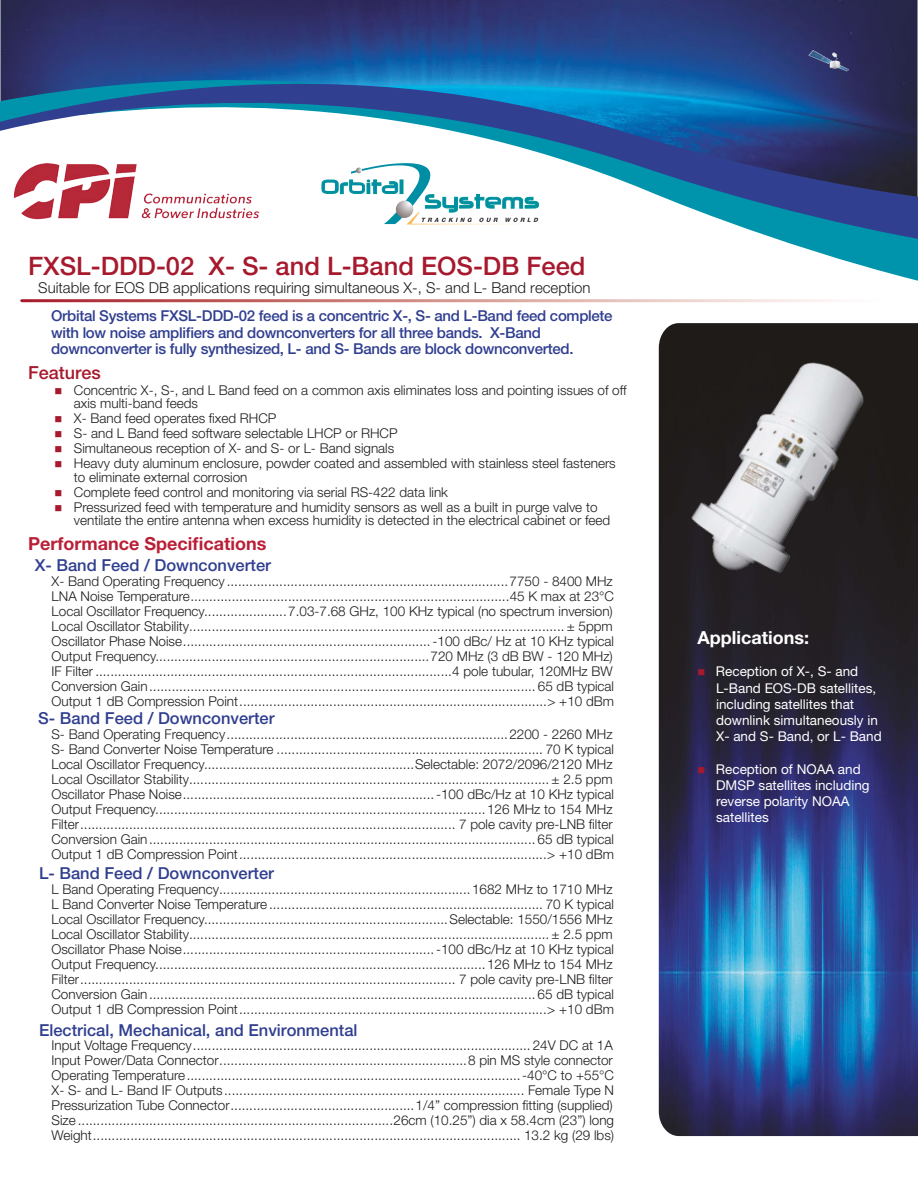
<style>
.page{position:relative;width:918px;height:1188px;background:#fff}
.page>*{position:absolute;margin:0;border:0;box-sizing:border-box;transform-origin:0 0}
.t1{font:500 25.5px "Helvetica Neue LT Std";color:#a7192d}
.t2{font:700 18px "Helvetica Neue LT Std";color:#b92038}
.t3{font:700 18px "Helvetica Neue LT Std";color:#fff}
.t4{font:500 18px "Helvetica Neue LT Std";color:#a7192d}
.t5{font:500 16.5px "Helvetica Neue LT Std";color:#303e90}
.t6{font:500 15px/16.5px "Helvetica Neue LT Std";letter-spacing:-.02em;color:#303e90}
.t7{font:300 15px "Helvetica Neue LT Std";color:#1f1b1b}
.t8{font:300 13.5px/15px "Helvetica Neue LT Std";color:#1f1b1b;text-align:justify}
.t9{font:13.5px/16.2px "Helvetica Neue LT Std";color:#fff}
.s1{color:#a7192d}
</style>
<div class="page">
<img style="left:0;top:0;width:918px;height:56px">
<svg style="left:777px;top:239px;width:141px;height:42px;fill:#0094ac"></svg>
<svg style="left:0;top:56px;width:918px;height:183px"></svg>
<svg style="left:20px;top:299px;width:863px;height:3px"></svg>
<img style="left:752px;top:0;width:154px;height:127px">
<svg style="left:322px;top:163px;width:217px;height:61px"></svg>
<img style="left:659px;top:323px;width:259px;height:813px">
<img style="left:677px;top:339px;width:208px;height:255px">
<h1 class="t1" style="left:28px;top:251px;width:559px">FXSL-DDD-02 X- S- and L-Band EOS-DB Feed</h1>
<p class="t7" style="left:38px;top:279px;width:554px">Suitable for EOS DB applications requiring simultaneous X-, S- and L- Band reception</p>
<p class="t6" style="left:51px;top:308px;width:563px">Orbital Systems FXSL-DDD-02 feed is a concentric X-, S- and L-Band feed complete with low noise amplifiers and downconverters for all three bands. X-Band downconverter is fully synthesized, L- and S- Bands are block downconverted.</p>
<h2 class="t4" style="left:28px;top:362px;width:74px">Features</h2>
<p class="t8" style="left:74px;top:383px;width:554px;line-height:13.5px;text-indent:-20px"><span class="s1">■</span> Concentric X-, S-, and L Band feed on a common axis eliminates loss and pointing issues of off axis multi-band feeds</p>
<p class="t8" style="left:54px;top:411px;width:224px"><span class="s1">■</span> X- Band feed operates fixed RHCP</p>
<p class="t8" style="left:54px;top:426px;width:345px"><span class="s1">■</span> S- and L Band feed software selectable LHCP or RHCP</p>
<p class="t8" style="left:54px;top:441px;width:341px"><span class="s1">■</span> Simultaneous reception of X- and S- or L- Band signals</p>
<p class="t8" style="left:74px;top:456px;width:543px;line-height:13.5px;text-indent:-20px"><span class="s1">■</span> Heavy duty aluminum enclosure, powder coated and assembled with stainless steel fasteners to eliminate external corrosion</p>
<p class="t8" style="left:54px;top:484px;width:395px"><span class="s1">■</span> Complete feed control and monitoring via serial RS-422 data link</p>
<p class="t8" style="left:74px;top:500px;width:538px;line-height:13.5px;text-indent:-20px"><span class="s1">■</span> Pressurized feed with temperature and humidity sensors as well as a built in purge valve to ventilate the entire antenna when excess humidity is detected in the electrical cabinet or feed</p>
<h2 class="t2" style="left:28px;top:533px;width:240px">Performance Specifications</h2>
<p class="t5" style="left:35px;top:555px;width:238px">X- Band Feed / Downconverter</p>
<p class="t8" style="left:52px;top:573px;width:564px">X- Band Operating Frequency ...........................................................................7750 - 8400 MHz LNA Noise Temperature.....................................................................................45 K max at 23°C Local Oscillator Frequency......................7.03-7.68 GHz, 100 KHz typical (no spectrum inversion)<br>Local Oscillator Stability.................................................................................................... ± 5ppm Oscillator Phase Noise.................................................................. -100 dBc/ Hz at 10 KHz typical Output Frequency.........................................................................720 MHz (3 dB BW - 120 MHz)<br>IF Filter ...............................................................................................4 pole tubular, 120MHz BW Conversion Gain....................................................................................................... 65 dB typical Output 1 dB Compression Point..................................................................................&gt; +10 dBm</p>
<p class="t5" style="left:38px;top:709px;width:238px">S- Band Feed / Downconverter</p>
<p class="t8" style="left:51px;top:727px;width:564px">S- Band Operating Frequency...........................................................................2200 - 2260 MHz S- Band Converter Noise Temperature ....................................................................... 70 K typical Local Oscillator Frequency........................................................Selectable: 2072/2096/2120 MHz Local Oscillator Stability................................................................................................ ± 2.5 ppm Oscillator Phase Noise................................................................... -100 dBc/Hz at 10 KHz typical Output Frequency........................................................................................126 MHz to 154 MHz Filter.................................................................................................... 7 pole cavity pre-LNB filter Conversion Gain....................................................................................................... 65 dB typical Output 1 dB Compression Point..................................................................................&gt; +10 dBm</p>
<p class="t5" style="left:39px;top:864px;width:237px">L- Band Feed / Downconverter</p>
<p class="t8" style="left:51px;top:882px;width:564px">L Band Operating Frequency...................................................................1682 MHz to 1710 MHz L Band Converter Noise Temperature......................................................................... 70 K typical Local Oscillator Frequency.................................................................Selectable: 1550/1556 MHz Local Oscillator Stability................................................................................................ ± 2.5 ppm Oscillator Phase Noise................................................................... -100 dBc/Hz at 10 KHz typical Output Frequency........................................................................................126 MHz to 154 MHz Filter.................................................................................................... 7 pole cavity pre-LNB filter Conversion Gain....................................................................................................... 65 dB typical Output 1 dB Compression Point..................................................................................&gt; +10 dBm</p>
<p class="t8" style="left:52px;top:1038px;width:564px">Input Voltage Frequency.......................................................................................... 24V DC at 1A Input Power/Data Connector..................................................................8 pin MS style connector Operating Temperature.........................................................................................-40°C to +55°C X- S- and L- Band IF Outputs................................................................................ Female Type N Pressurization Tube Connector.................................................1/4” compression fitting (supplied)<br>Size ....................................................................................26cm (10.25”) dia x 58.4cm (23”) long Weight.................................................................................................................. 13.2 kg (29 lbs)</p>
<p class="t5" style="left:39px;top:1020px;width:320px">Electrical, Mechanical, and Environmental</p>
<h2 class="t3" style="left:698px;top:627px;width:113px">Applications:</h2>
<p class="t9" style="left:716px;top:663px;width:167px;text-indent:-19px"><span class="s1">■</span> Reception of X-, S- and<br>L-Band EOS-DB satellites, including satellites that downlink simultaneously in<br>X- and S- Band, or L- Band</p>
<p class="t9" style="left:716px;top:761px;width:155px;text-indent:-19px"><span class="s1">■</span> Reception of NOAA and<br>DMSP satellites including reverse polarity NOAA satellites</p>
</div>
